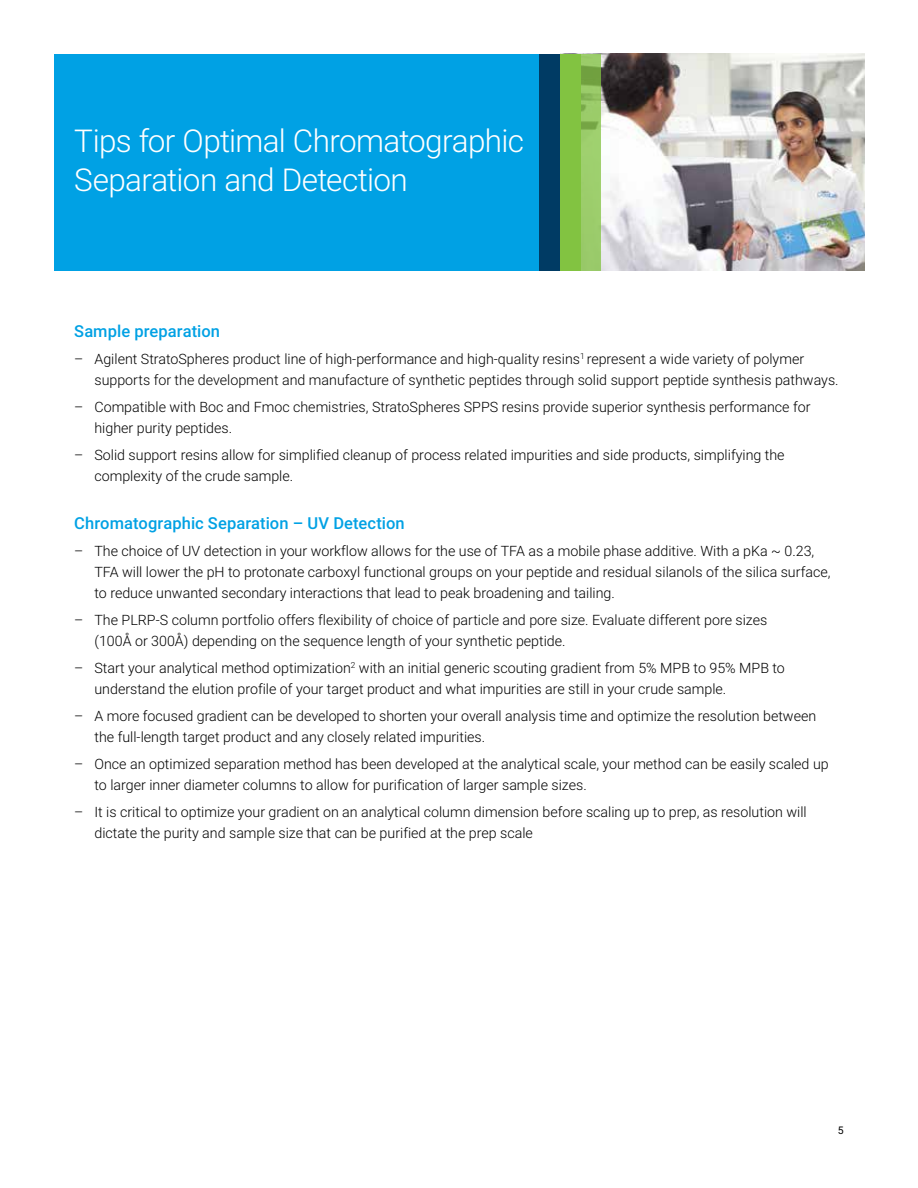
<style>
.page{position:relative;width:918px;height:1188px;background:#fff}
.page>*{position:absolute;margin:0;border:0;box-sizing:border-box;transform-origin:0 0}
.t1{font:300 31.5px/39px "Roboto";letter-spacing:-.02em;color:#fff}
.t2{font:500 16.5px "Roboto";letter-spacing:.005em;color:#00a1e4}
.t3{font:300 14.25px/21px "Roboto";color:#000}
.t4{font:10.5px "Roboto";color:#000}
</style>
<div class="page">
<img style="left:601px;top:54px;width:264px;height:217px">
<div style="left:54px;top:54px;width:486px;height:217px;background:#00a1e4"></div>
<div style="left:540px;top:54px;width:20px;height:217px;background:#003b64"></div>
<svg style="left:581px;top:54px;width:20px;height:217px;background:#96c665"></svg>
<div style="left:560px;top:54px;width:21px;height:217px;background:#82c341"></div>
<h1 class="t1" style="left:74px;top:120px;width:451px">Tips for Optimal Chromatographic<br>Separation and Detection</h1>
<p class="t2" style="left:74px;top:319px;width:147px">Sample preparation</p>
<p class="t3" style="left:94px;top:347px;width:746px;text-indent:-20px">– Agilent StratoSpheres product line of high-performance and high-quality resins<sup>1</sup> represent a wide variety of polymer supports for the development and manufacture of synthetic peptides through solid support peptide synthesis pathways.</p>
<p class="t3" style="left:94px;top:395px;width:718px;text-indent:-20px">– Compatible with Boc and Fmoc chemistries, StratoSpheres SPPS resins provide superior synthesis performance for higher purity peptides.</p>
<p class="t3" style="left:94px;top:443px;width:692px;text-indent:-20px">– Solid support resins allow for simplified cleanup of process related impurities and side products, simplifying the complexity of the crude sample.</p>
<p class="t2" style="left:74px;top:511px;width:332px">Chromatographic Separation – UV Detection</p>
<p class="t3" style="left:94px;top:539px;width:738px;text-indent:-20px">– The choice of UV detection in your workflow allows for the use of TFA as a mobile phase additive. With a pKa ~ 0.23,<br>TFA will lower the pH to protonate carboxyl functional groups on your peptide and residual silanols of the silica surface, to reduce unwanted secondary interactions that lead to peak broadening and tailing.</p>
<p class="t3" style="left:94px;top:608px;width:674px;text-indent:-20px">– The PLRP-S column portfolio offers flexibility of choice of particle and pore size. Evaluate different pore sizes (100Å or 300Å) depending on the sequence length of your synthetic peptide.</p>
<p class="t3" style="left:94px;top:656px;width:692px;text-indent:-20px">– Start your analytical method optimization<sup>2</sup> with an initial generic scouting gradient from 5% MPB to 95% MPB to understand the elution profile of your target product and what impurities are still in your crude sample.</p>
<p class="t3" style="left:94px;top:704px;width:723px;text-indent:-20px">– A more focused gradient can be developed to shorten your overall analysis time and optimize the resolution between the full-length target product and any closely related impurities.</p>
<p class="t3" style="left:94px;top:752px;width:736px;text-indent:-20px">– Once an optimized separation method has been developed at the analytical scale, your method can be easily scaled up to larger inner diameter columns to allow for purification of larger sample sizes.</p>
<p class="t3" style="left:94px;top:800px;width:714px;text-indent:-20px">– It is critical to optimize your gradient on an analytical column dimension before scaling up to prep, as resolution will dictate the purity and sample size that can be purified at the prep scale</p>
<p class="t4" style="left:838px;top:1123px;width:7px">5</p>
</div>
